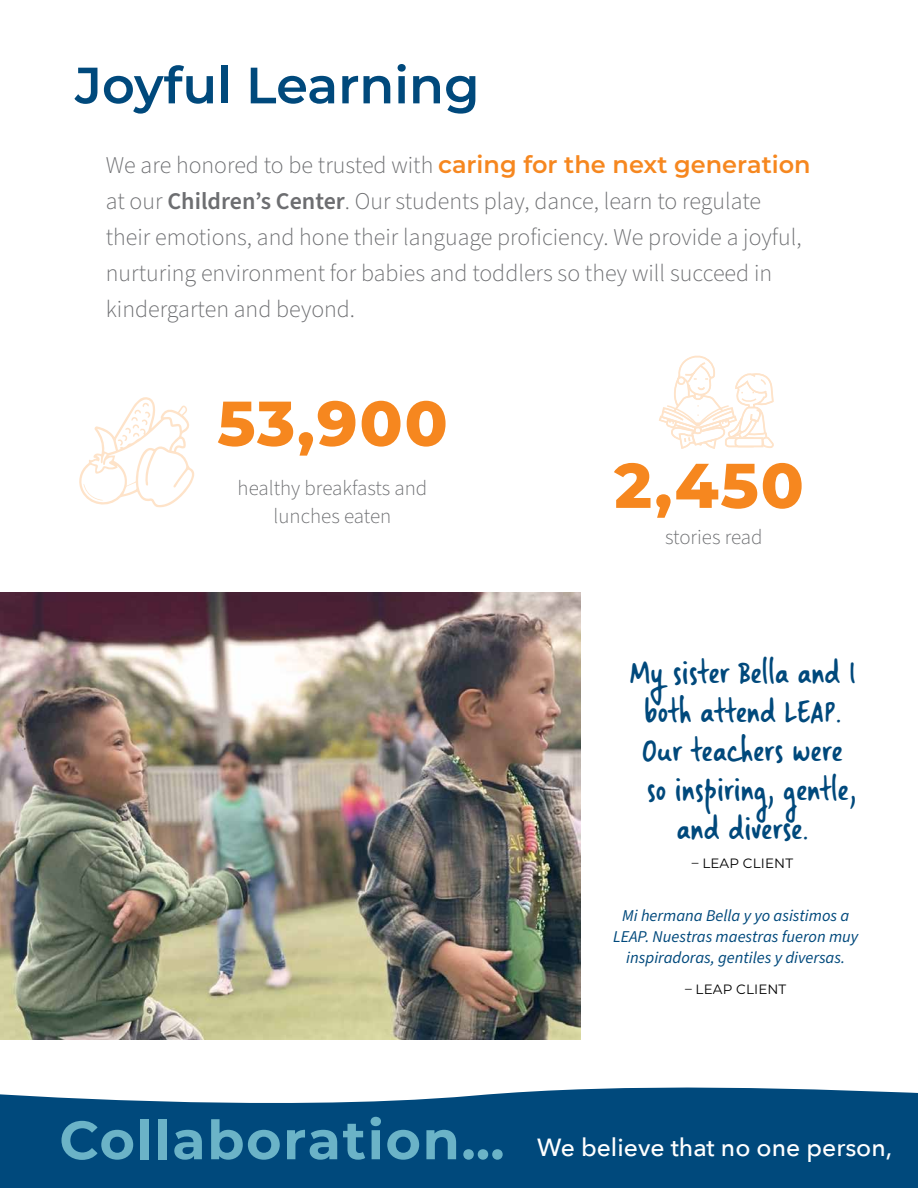
<style>
.page{position:relative;width:918px;height:1188px;background:#fff}
.page>*{position:absolute;margin:0;border:0;box-sizing:border-box;transform-origin:0 0}
.t1{font:800 63px "Montserrat";letter-spacing:.03em;color:#f6871f}
.t2{font:600 51px "Montserrat";color:#00497c}
.t3{font:28.5px/39px "Landslide";letter-spacing:.01em;color:#00497c;text-align:center}
.t4{font:500 24.75px "Avenir Next";color:#fff}
.t5{font:300 24px/36px "Source Sans Pro";color:#6d6e71}
.t6{font:300 21px/28.5px "Source Sans Pro";color:#6d6e71;text-align:center}
.t7{font:italic 16.5px/21px "Source Sans Pro";color:#00497c;text-align:center}
.t8{font:13.5px "Montserrat";letter-spacing:.01em;color:#000}
.s1{font-family:"Montserrat";font-weight:600;color:#f6871f}
.s2{font-weight:600}
.s3{font-family:"Montserrat";font-weight:700;font-size:54px;color:#6bb3c7}
</style>
<div class="page">
<svg style="left:659px;top:355px;width:115px;height:94px"></svg>
<div style="left:678px;top:377px;width:7px;height:7px;background:#fff;border-radius:50%"></div>
<div style="left:677px;top:376px;width:9px;height:9px;border:2px solid #fee3c9;border-radius:50%"></div>
<div style="left:677px;top:377px;width:8px;height:8px;border:2px solid #fee3c9;border-radius:50%"></div>
<svg style="left:0;top:1087px;width:918px;height:101px;fill:#00497c"></svg>
<svg style="left:79px;top:397px;width:116px;height:111px"></svg>
<img style="left:0;top:592px;width:580px;height:448px">
<h2 class="t2" style="left:75px;top:49px;width:406px">Joyful Learning</h2>
<p class="t5" style="left:106px;top:148px;width:706px">We are honored to be trusted with <span class="s1">caring for the next generation </span>at our <span class="s2">Children’s Center</span>. Our students play, dance, learn to regulate their emotions, and hone their language proficiency. We provide a joyful, nurturing environment for babies and toddlers so they will succeed in kindergarten and beyond.</p>
<h1 class="t1" style="left:217px;top:377px;width:232px">53,900</h1>
<p class="t6" style="left:238px;top:474px;width:191px">healthy breakfasts and lunches eaten</p>
<h1 class="t1" style="left:614px;top:439px;width:191px">2,450</h1>
<p class="t6" style="left:665px;top:524px;width:99px">stories read</p>
<p class="t3" style="left:630px;top:654px;width:228px">My sister Bella and I both attend LEAP.<br>Our teachers were so inspiring, gentle, and diverse.</p>
<p class="t8" style="left:692px;top:854px;width:103px">– LEAP CLIENT</p>
<p class="t7" style="left:613px;top:906px;width:246px">Mi hermana Bella y yo asistimos a<br>LEAP. Nuestras maestras fueron muy inspiradoras, gentiles y diversas.</p>
<p class="t8" style="left:685px;top:980px;width:103px">– LEAP CLIENT</p>
<p class="t4" style="left:59px;top:1126px;width:834px"><span class="s3">Collaboration…</span> We believe that no one person,</p>
</div>
